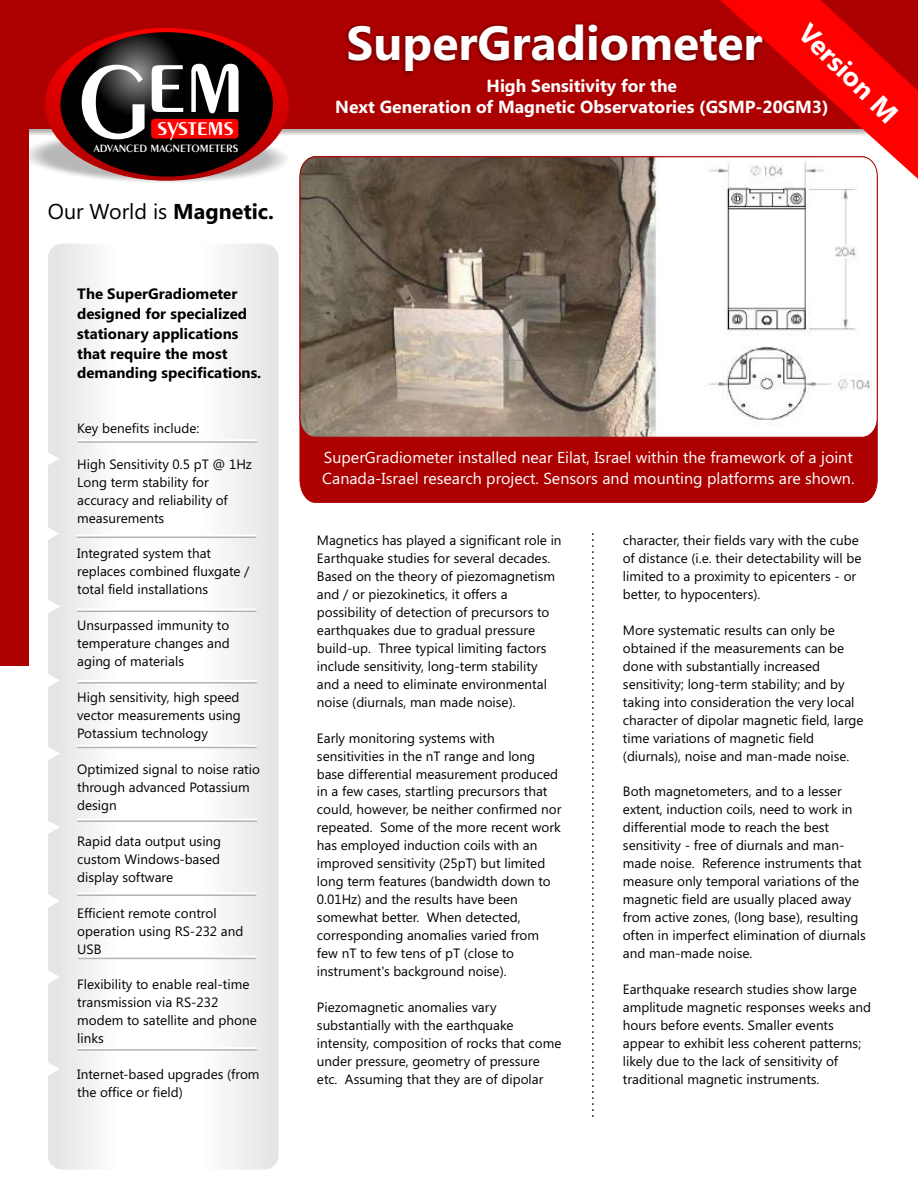
<style>
.page{position:relative;width:918px;height:1188px;background:#fff}
.page>*{position:absolute;margin:0;border:0;box-sizing:border-box;transform-origin:0 0}
.t1{font:600 109.35px "Exotic 350 BT";color:#fff}
.t2{font:700 48px "Segoe UI";color:#fff}
.t3{font:600 29.55px "Exotic 350 BT";letter-spacing:-.03em;color:#fff}
.t4{font:700 27px "Segoe UI";color:#fff}
.t5{font:21.45px "Segoe UI";color:#000}
.t6{font:700 17.55px/20.7px "Segoe UI";color:#fff;text-align:center}
.t7{font:15.9px/21.1px "Segoe UI";color:#fff}
.t8{font:700 15px/20px "Segoe UI";color:#000}
.t9{font:13.5px/18px "Segoe UI";color:#000}
.t10{font:600 11.25px "Exotic 350 BT";color:#fff}
.s1{font-weight:700}
</style>
<div class="page">
<svg style="left:48px;top:244px;width:231px;height:926px"></svg>
<div style="left:300px;top:438px;width:578px;height:65px;background:#ad0000"></div>
<div style="left:0;top:0;width:918px;height:132px;background:#ad0000"></div>
<svg style="left:29px;top:130px;width:691px;height:5px;background:#cecece"></svg>
<svg style="left:28px;top:131px;width:274px;height:53px"></svg>
<svg style="left:45px;top:28px;width:244px;height:153px;background:#d40303"></svg>
<svg style="left:60px;top:32px;width:213px;height:145px;background:#100e0e"></svg>
<div style="left:151px;top:119px;width:87px;height:20px;background:#f00;border-radius:3px"></div>
<svg style="left:300px;top:156px;width:578px;height:282px"></svg>
<div style="left:342px;top:22px;width:423px;height:54px;background:#000;opacity:.49"></div>
<div style="left:0;top:0;width:28px;height:666px;background:#ad0000"></div>
<svg style="left:592px;top:533px;width:2px;height:584px"></svg>
<svg style="left:48px;top:452px;width:11px;height:14px"></svg>
<svg style="left:48px;top:527px;width:11px;height:14px"></svg>
<svg style="left:48px;top:970px;width:12px;height:14px"></svg>
<svg style="left:48px;top:599px;width:12px;height:15px"></svg>
<svg style="left:48px;top:673px;width:12px;height:15px"></svg>
<svg style="left:48px;top:747px;width:12px;height:14px"></svg>
<svg style="left:48px;top:820px;width:12px;height:14px"></svg>
<svg style="left:48px;top:894px;width:12px;height:14px"></svg>
<svg style="left:48px;top:1062px;width:12px;height:14px"></svg>
<hr style="left:77px;top:535px;width:179px;height:2px;background:#fff">
<hr style="left:77px;top:537px;width:179px;height:1px;background:#b3b3b3">
<hr style="left:77px;top:609px;width:179px;height:2px;background:#fff">
<hr style="left:77px;top:611px;width:179px;height:1px;background:#b3b3b3">
<hr style="left:77px;top:680px;width:180px;height:2px;background:#fff">
<hr style="left:77px;top:682px;width:180px;height:2px;background:#b3b3b3">
<hr style="left:77px;top:745px;width:180px;height:2px;background:#fff">
<hr style="left:77px;top:747px;width:180px;height:1px;background:#b3b3b3">
<hr style="left:78px;top:819px;width:179px;height:2px;background:#fff">
<hr style="left:78px;top:820px;width:179px;height:2px;background:#b3b3b3">
<hr style="left:77px;top:893px;width:179px;height:2px;background:#fff">
<hr style="left:77px;top:894px;width:179px;height:2px;background:#b3b3b3">
<hr style="left:78px;top:956px;width:178px;height:2px;background:#fff">
<hr style="left:78px;top:958px;width:178px;height:1px;background:#b3b3b3">
<hr style="left:77px;top:1047px;width:180px;height:3px;background:#fff">
<hr style="left:77px;top:1049px;width:180px;height:2px;background:#b3b3b3">
<hr style="left:78px;top:439px;width:179px;height:3px;background:#fff">
<hr style="left:78px;top:441px;width:179px;height:2px;background:#b3b3b3">
<svg style="left:720px;top:0;width:198px;height:179px"></svg>
<h1 class="t1" style="left:184px;top:29px;width:64px">m</h1>
<p class="t10" style="left:94px;top:144px;width:146px">ADVANCED MAGNETOMETERS</p>
<h1 class="t1" style="left:78px;top:42px;width:111px">Ge</h1>
<h3 class="t3" style="left:157px;top:112px;width:79px">systems</h3>
<h3 class="t5" style="left:48px;top:203px;width:228px">Our World is <span class="s1">Magnetic.</span></h3>
<p class="t8" style="left:77px;top:285px;width:186px">The SuperGradiometer designed for specialized stationary applications that require the most demanding specifications.</p>
<p class="t9" style="left:77px;top:420px;width:124px">Key benefits include:</p>
<p class="t9" style="left:77px;top:456px;width:176px">High Sensitivity 0.5 pT @ 1Hz<br>Long term stability for accuracy and reliability of measurements</p>
<p class="t9" style="left:77px;top:546px;width:174px">Integrated system that replaces combined fluxgate / total field installations</p>
<p class="t9" style="left:77px;top:618px;width:154px;text-align:justify">Unsurpassed immunity to temperature changes and aging of materials</p>
<p class="t9" style="left:77px;top:690px;width:165px;text-align:justify">High sensitivity, high speed vector measurements using Potassium technology</p>
<p class="t9" style="left:77px;top:761px;width:184px">Optimized signal to noise ratio through advanced Potassium design</p>
<p class="t9" style="left:77px;top:833px;width:145px;text-align:justify">Rapid data output using custom Windows-based display software</p>
<p class="t9" style="left:77px;top:905px;width:168px">Efficient remote control operation using RS-232 and<br>USB</p>
<p class="t9" style="left:77px;top:977px;width:181px">Flexibility to enable real-time transmission via RS-232 modem to satellite and phone links</p>
<p class="t9" style="left:77px;top:1067px;width:184px">Internet-based upgrades (from the office or field)</p>
<h3 class="t4" style="left:811px;top:21px;width:129px;rotate:45deg">Version M</h3>
<h2 class="t2" style="left:347px;top:25px;width:418px">SuperGradiometer</h2>
<p class="t6" style="left:335px;top:77px;width:495px">High Sensitivity for the<br>Next Generation of Magnetic Observatories (GSMP-20GM3)</p>
<p class="t7" style="left:322px;top:448px;width:534px">SuperGradiometer installed near Eilat, Israel within the framework of a joint<br>Canada-Israel research project. Sensors and mounting platforms are shown.</p>
<p class="t9" style="left:317px;top:533px;width:246px">Magnetics has played a significant role in Earthquake studies for several decades.<br>Based on the theory of piezomagnetism and / or piezokinetics, it offers a possibility of detection of precursors to earthquakes due to gradual pressure build-up. Three typical limiting factors include sensitivity, long-term stability and a need to eliminate environmental noise (diurnals, man made noise).</p>
<p class="t9" style="left:317px;top:730px;width:246px">Early monitoring systems with sensitivities in the nT range and long base differential measurement produced in a few cases, startling precursors that could, however, be neither confirmed nor repeated. Some of the more recent work has employed induction coils with an improved sensitivity (25pT) but limited long term features (bandwidth down to 0.01Hz) and the results have been somewhat better. When detected, corresponding anomalies varied from few nT to few tens of pT (close to instrument's background noise).</p>
<p class="t9" style="left:317px;top:999px;width:246px">Piezomagnetic anomalies vary substantially with the earthquake intensity, composition of rocks that come under pressure, geometry of pressure etc. Assuming that they are of dipolar</p>
<p class="t9" style="left:623px;top:533px;width:240px">character, their fields vary with the cube of distance (i.e. their detectability will be limited to a proximity to epicenters - or better, to hypocenters).</p>
<p class="t9" style="left:623px;top:622px;width:242px">More systematic results can only be obtained if the measurements can be done with substantially increased sensitivity; long-term stability; and by taking into consideration the very local character of dipolar magnetic field, large time variations of magnetic field (diurnals), noise and man-made noise.</p>
<p class="t9" style="left:623px;top:784px;width:245px">Both magnetometers, and to a lesser extent, induction coils, need to work in differential mode to reach the best sensitivity - free of diurnals and man&shy;made noise. Reference instruments that measure only temporal variations of the magnetic field are usually placed away from active zones, (long base), resulting often in imperfect elimination of diurnals and man-made noise.</p>
<p class="t9" style="left:623px;top:982px;width:250px">Earthquake research studies show large amplitude magnetic responses weeks and hours before events. Smaller events appear to exhibit less coherent patterns; likely due to the lack of sensitivity of traditional magnetic instruments.</p>
</div>
